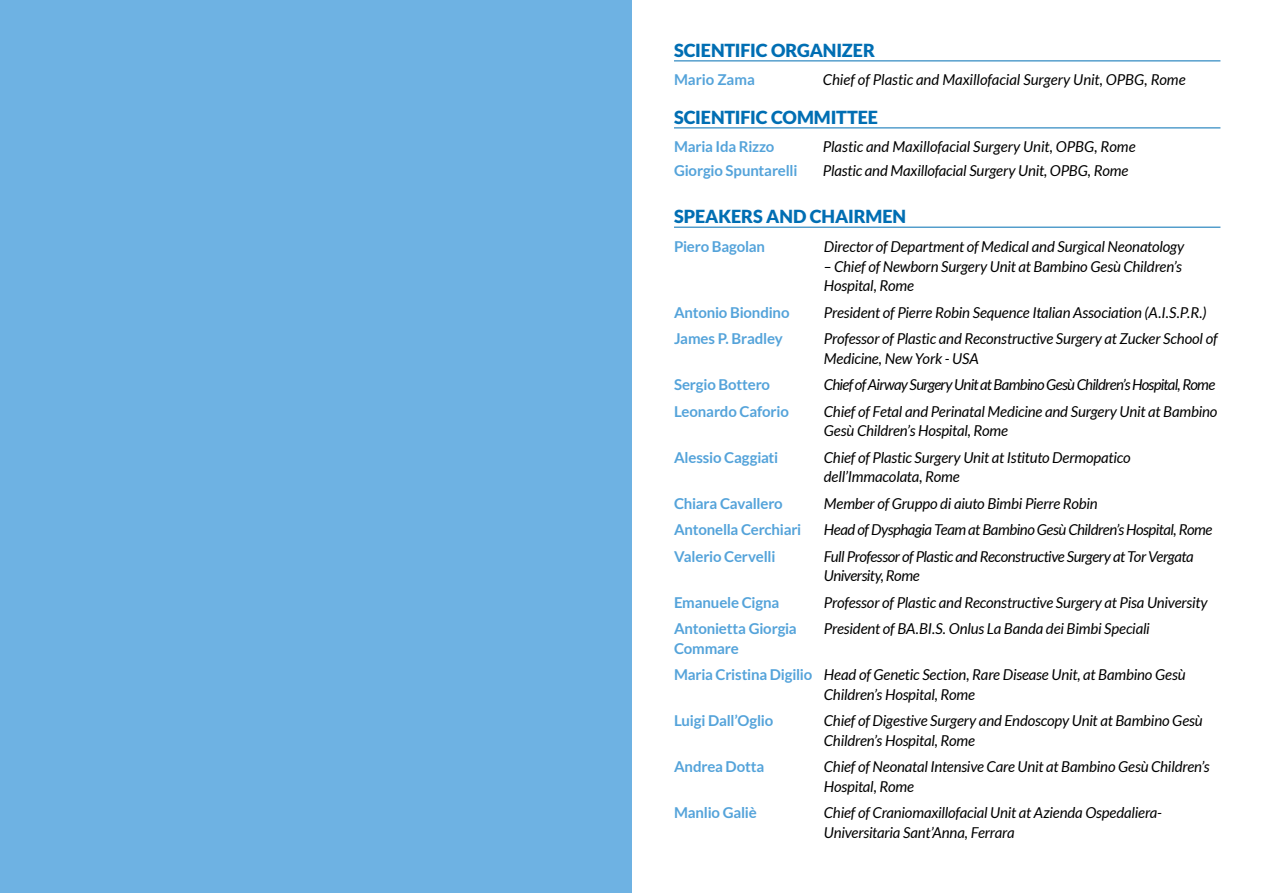
<style>
.page{position:relative;width:1263px;height:893px;background:#fff}
.page>*{position:absolute;margin:0;border:0;box-sizing:border-box;transform-origin:0 0}
.titolo_sedia{font:900 18px "Lato";letter-spacing:-.005em;color:#006eb3}
.t1{font:italic 15px/19.5px "Lato";letter-spacing:-.015em;color:#000}
.t2{font:700 15px/19.5px "Lato";letter-spacing:-.01em;color:#54a3da}
.t3{font:italic 15px "Lato";letter-spacing:-.045em;color:#000}
</style>
<div class="page">
<div style="left:0;top:0;width:631px;height:893px;background:#6eb2e3"></div>
<hr style="left:674px;top:61px;width:546px;height:1px;background:#006eb3">
<hr style="left:674px;top:128px;width:546px;height:1px;background:#006eb3">
<hr style="left:674px;top:227px;width:546px;height:1px;background:#006eb3">
<p class="titolo_sedia" style="left:674px;top:40px;width:202px">SCIENTIFIC ORGANIZER</p>
<p class="t2" style="left:674px;top:70px;width:82px">Mario Zama</p>
<p class="t1" style="left:823px;top:70px;width:364px">Chief of Plastic and Maxillofacial Surgery Unit, OPBG, Rome</p>
<p class="titolo_sedia" style="left:674px;top:107px;width:206px">SCIENTIFIC COMMITTEE</p>
<p class="t2" style="left:674px;top:137px;width:102px">Maria Ida Rizzo</p>
<p class="t1" style="left:823px;top:137px;width:314px">Plastic and Maxillofacial Surgery Unit, OPBG, Rome</p>
<p class="t2" style="left:674px;top:160px;width:125px">Giorgio Spuntarelli</p>
<p class="t1" style="left:823px;top:161px;width:307px">Plastic and Maxillofacial Surgery Unit, OPBG, Rome</p>
<p class="titolo_sedia" style="left:674px;top:206px;width:234px">SPEAKERS AND CHAIRMEN</p>
<p class="t2" style="left:674px;top:237px;width:93px">Piero Bagolan</p>
<p class="t1" style="left:824px;top:237px;width:362px">Director of Department of Medical and Surgical Neonatology</p>
<p class="t1" style="left:824px;top:257px;width:360px">– Chief of Newborn Surgery Unit at Bambino Gesù Children’s<br>Hospital, Rome</p>
<p class="t2" style="left:674px;top:302px;width:117px">Antonio Biondino</p>
<p class="t1" style="left:824px;top:303px;width:384px">President of Pierre Robin Sequence Italian Association (A.I.S.P.R.)</p>
<p class="t2" style="left:674px;top:329px;width:110px">James P. Bradley</p>
<p class="t1" style="left:824px;top:329px;width:395px">Professor of Plastic and Reconstructive Surgery at Zucker School of<br>Medicine, New York - USA</p>
<p class="t2" style="left:674px;top:375px;width:98px">Sergio Bottero</p>
<p class="t3" style="left:824px;top:376px;width:393px">Chief of Airway Surgery Unit at Bambino Gesù Children’s Hospital, Rome</p>
<p class="t2" style="left:674px;top:401px;width:116px">Leonardo Caforio</p>
<p class="t1" style="left:824px;top:402px;width:395px">Chief of Fetal and Perinatal Medicine and Surgery Unit at Bambino<br>Gesù Children’s Hospital, Rome</p>
<p class="t2" style="left:674px;top:447px;width:106px">Alessio Caggiati</p>
<p class="t1" style="left:824px;top:448px;width:308px">Chief of Plastic Surgery Unit at Istituto Dermopatico dell’Immacolata, Rome</p>
<p class="t2" style="left:674px;top:493px;width:110px">Chiara Cavallero</p>
<p class="t1" style="left:824px;top:494px;width:275px">Member of Gruppo di aiuto Bimbi Pierre Robin</p>
<p class="t2" style="left:674px;top:520px;width:129px">Antonella Cerchiari</p>
<p class="t1" style="left:824px;top:520px;width:390px">Head of Dysphagia Team at Bambino Gesù Children’s Hospital, Rome</p>
<p class="t2" style="left:674px;top:546px;width:103px">Valerio Cervelli</p>
<p class="t1" style="left:824px;top:547px;width:371px">Full Professor of Plastic and Reconstructive Surgery at Tor Vergata<br>University, Rome</p>
<p class="t2" style="left:674px;top:592px;width:107px">Emanuele Cigna</p>
<p class="t1" style="left:824px;top:593px;width:385px">Professor of Plastic and Reconstructive Surgery at Pisa University</p>
<p class="t2" style="left:674px;top:619px;width:124px">Antonietta Giorgia<br>Commare</p>
<p class="t1" style="left:824px;top:620px;width:327px">President of BA.BI.S. Onlus La Banda dei Bimbi Speciali</p>
<p class="t2" style="left:674px;top:665px;width:140px">Maria Cristina Digilio</p>
<p class="t1" style="left:824px;top:666px;width:363px">Head of Genetic Section, Rare Disease Unit, at Bambino Gesù<br>Children’s Hospital, Rome</p>
<p class="t2" style="left:674px;top:711px;width:101px">Luigi Dall’Oglio</p>
<p class="t1" style="left:824px;top:712px;width:380px">Chief of Digestive Surgery and Endoscopy Unit at Bambino Gesù<br>Children’s Hospital, Rome</p>
<p class="t2" style="left:674px;top:757px;width:92px">Andrea Dotta</p>
<p class="t1" style="left:824px;top:758px;width:387px">Chief of Neonatal Intensive Care Unit at Bambino Gesù Children’s<br>Hospital, Rome</p>
<p class="t2" style="left:674px;top:803px;width:84px">Manlio Galiè</p>
<p class="t1" style="left:824px;top:804px;width:339px">Chief of Craniomaxillofacial Unit at Azienda Ospedaliera-<br>Universitaria Sant’Anna, Ferrara</p>
</div>
